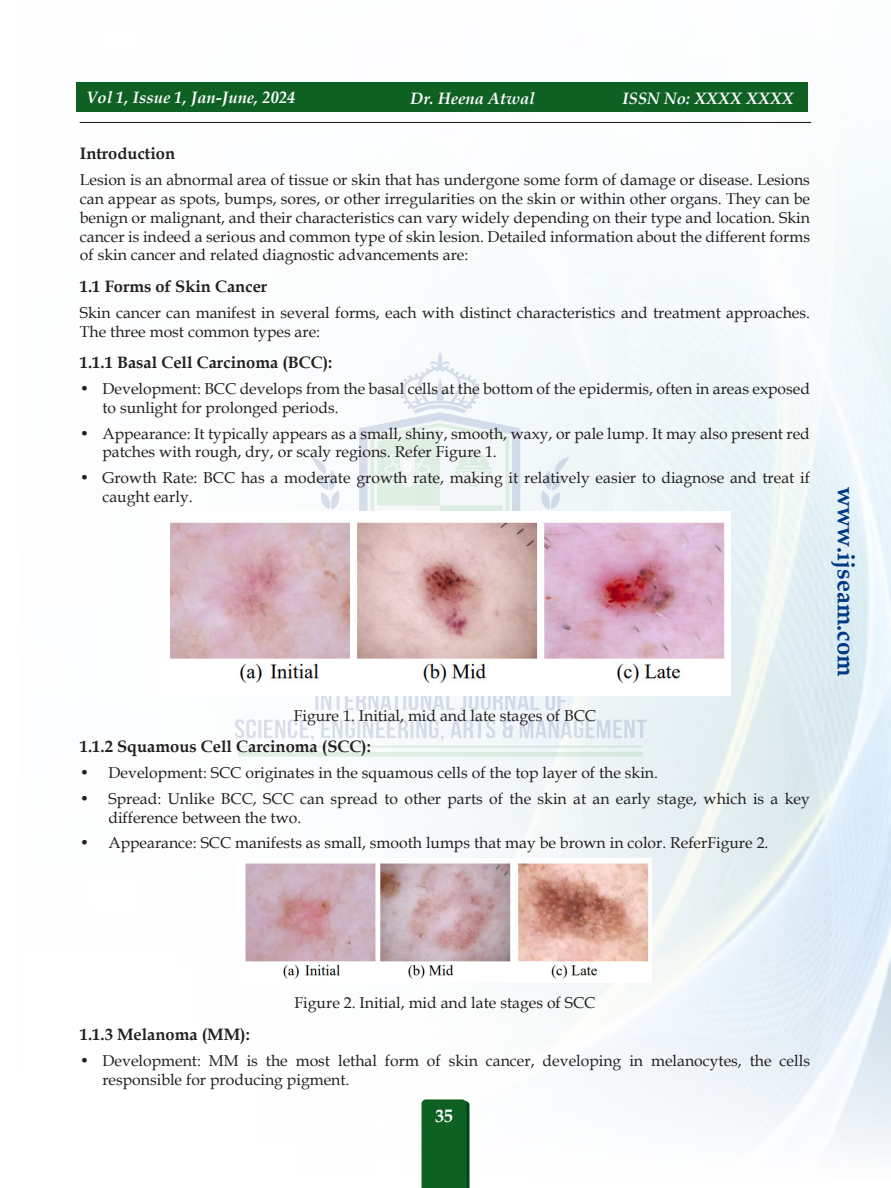
<style>
.page{position:relative;width:891px;height:1188px;background:#fff}
.page>*{position:absolute;margin:0;border:0;box-sizing:border-box;transform-origin:0 0}
.t1{font:700 24px "Book Antiqua";color:#003883}
.t2{font:700 18px "Book Antiqua";color:#fff}
.hd_1_copy{font:700 16.5px "Book Antiqua";color:#231f20}
.t3{font:italic 700 16.5px "Book Antiqua";color:#fff}
.TEXT{font:15.75px/18.9px "Book Antiqua";color:#231f20}
</style>
<div class="page">
<img style="left:76px;top:82px;width:815px;height:1098px">
<div style="left:76px;top:83px;width:731px;height:29px;background:#0e6123"></div>
<hr style="left:80px;top:122px;width:731px;height:1px;background:#231f20">
<svg style="left:422px;top:1099px;width:48px;height:89px;background:#116127"></svg>
<img style="left:232px;top:346px;width:419px;height:417px">
<img style="left:160px;top:512px;width:570px;height:184px">
<img style="left:239px;top:858px;width:412px;height:125px">
<p class="t3" style="left:87px;top:86px;width:211px">Vol 1, Issue 1, Jan-June, 2024</p>
<p class="t3" style="left:411px;top:87px;width:126px">Dr. Heena Atwal</p>
<p class="t3" style="left:622px;top:87px;width:173px">ISSN No: XXXX XXXX</p>
<p class="hd_1_copy" style="left:80px;top:142px;width:97px">Introduction</p>
<p class="TEXT" style="left:80px;top:170px;width:732px;text-align:justify">Lesion is an abnormal area of tissue or skin that has undergone some form of damage or disease. Lesions can appear as spots, bumps, sores, or other irregularities on the skin or within other organs. They can be benign or malignant, and their characteristics can vary widely depending on their type and location. Skin cancer is indeed a serious and common type of skin lesion. Detailed information about the different forms of skin cancer and related diagnostic advancements are:</p>
<p class="hd_1_copy" style="left:80px;top:275px;width:189px">1.1 Forms of Skin Cancer</p>
<p class="TEXT" style="left:80px;top:303px;width:732px">Skin cancer can manifest in several forms, each with distinct characteristics and treatment approaches.<br>The three most common types are:</p>
<p class="hd_1_copy" style="left:80px;top:351px;width:254px">1.1.1 Basal Cell Carcinoma (BCC):</p>
<p class="TEXT" style="left:102px;top:379px;width:709px;text-indent:-22px">• Development: BCC develops from the basal cells at the bottom of the epidermis, often in areas exposed to sunlight for prolonged periods.</p>
<p class="TEXT" style="left:102px;top:423px;width:709px;text-indent:-22px">• Appearance: It typically appears as a small, shiny, smooth, waxy, or pale lump. It may also present red patches with rough, dry, or scaly regions. Refer Figure 1.</p>
<p class="TEXT" style="left:102px;top:468px;width:709px;text-indent:-22px">• Growth Rate: BCC has a moderate growth rate, making it relatively easier to diagnose and treat if caught early.</p>
<p class="TEXT" style="left:294px;top:706px;width:304px">Figure 1. Initial, mid and late stages of BCC</p>
<p class="hd_1_copy" style="left:80px;top:736px;width:292px">1.1.2 Squamous Cell Carcinoma (SCC):</p>
<p class="TEXT" style="left:80px;top:763px;width:580px">• Development: SCC originates in the squamous cells of the top layer of the skin.</p>
<p class="TEXT" style="left:108px;top:789px;width:703px;text-indent:-28px">• Spread: Unlike BCC, SCC can spread to other parts of the skin at an early stage, which is a key difference between the two.</p>
<p class="TEXT" style="left:80px;top:833px;width:690px">• Appearance: SCC manifests as small, smooth lumps that may be brown in color. ReferFigure 2.</p>
<h1 class="t1" style="left:862px;top:487px;width:191px;rotate:90deg">www.ijseam.com</h1>
<p class="TEXT" style="left:295px;top:993px;width:302px">Figure 2. Initial, mid and late stages of SCC</p>
<p class="hd_1_copy" style="left:80px;top:1023px;width:172px">1.1.3 Melanoma (MM):</p>
<p class="TEXT" style="left:102px;top:1051px;width:709px;text-indent:-22px">• Development: MM is the most lethal form of skin cancer, developing in melanocytes, the cells responsible for producing pigment.</p>
<p class="t2" style="left:435px;top:1103px;width:19px">35</p>
</div>
